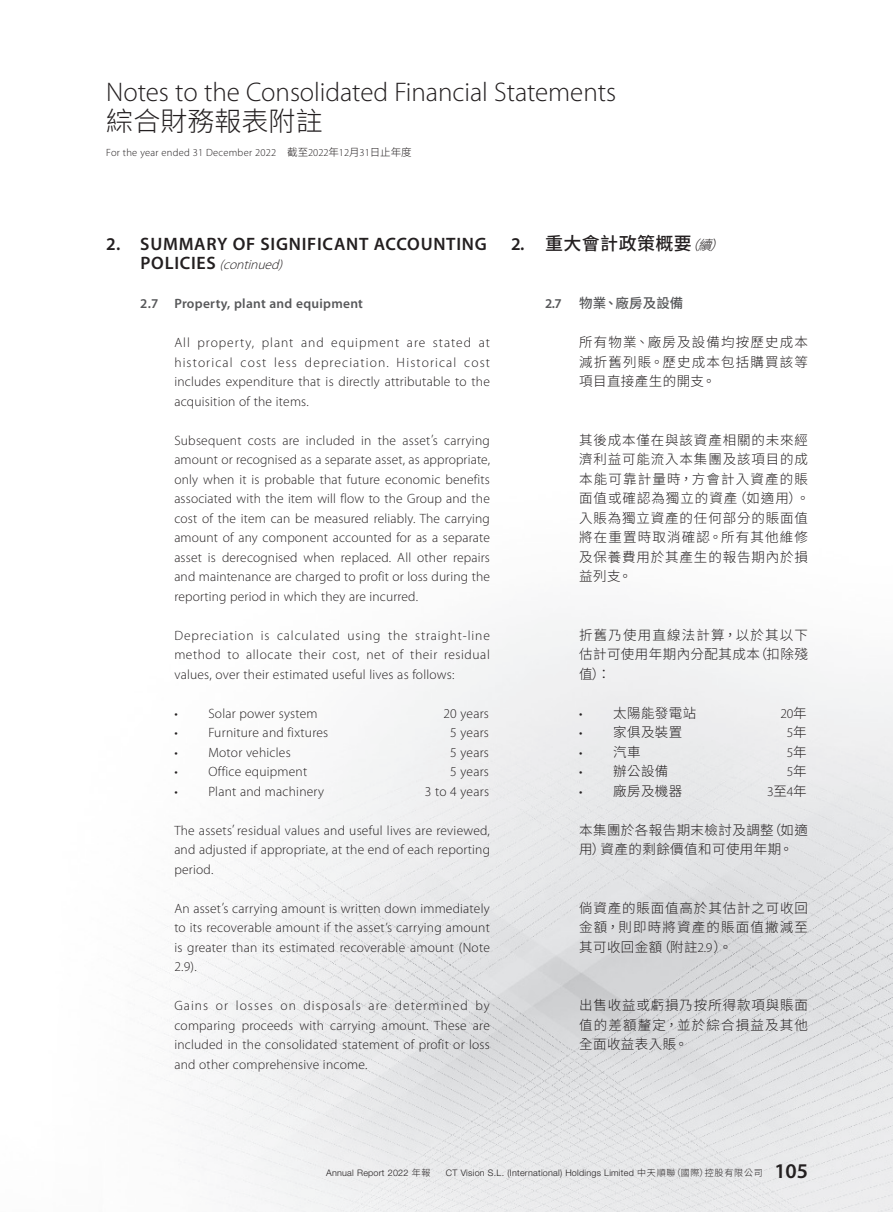
<style>
.page{position:relative;width:893px;height:1212px;background:#fff}
.page>*{position:absolute;margin:0;border:0;box-sizing:border-box;transform-origin:0 0}
.t1{font:300 27px "Myriad Pro";letter-spacing:-.005em;color:#231f20}
.t2{font:300 27px "Source Han Sans TC";color:#231f20}
.t3{font:600 21px "Myriad Pro";color:#231f20}
.Heading_1{font:600 18px "Myriad Pro";letter-spacing:.04em;color:#231f20}
.C_Heading_1{font:500 18px "Source Han Sans TC";letter-spacing:.02em;color:#231f20}
.Body_Text{font:300 13.5px/19.5px "Myriad Pro";letter-spacing:.015em;color:#231f20;text-align:justify}
.C_Body_Text{font:300 13.5px/19.5px "Source Han Sans TC";letter-spacing:.065em;color:#231f20;text-align:justify}
.C_Body_Text-2{font:300 13.5px/19.5px "Source Han Sans TC";letter-spacing:.03em;color:#231f20}
.Heading_2{font:600 13.5px "Myriad Pro";letter-spacing:.02em;color:#57585a}
.Heading_1-2{font:italic 300 13.5px "Myriad Pro";color:#231f20}
.C_Body_Text-3{font:300 13.5px "Myriad Pro";color:#231f20}
.C_Heading_2{font:500 13.5px "Source Han Sans TC";letter-spacing:.01em;color:#57585a}
.C_Heading_2-2{font:600 13.5px "Myriad Pro";color:#57585a}
.t4{font:300 10.5px "Myriad Pro";letter-spacing:.02em;color:#231f20}
.t5{font:300 9px "Helvetica Neue LT Std";letter-spacing:.025em;color:#231f20}
.s1{font-family:"Source Han Sans TC"}
.s2{font-weight:600;font-style:normal;font-size:18px}
.s3{font-family:"Myriad Pro";font-weight:600}
.s4{font-weight:300;font-style:italic;font-size:13.5px}
.s5{font-family:"Myriad Pro"}
</style>
<div class="page">
<img style="left:151px;top:619px;width:742px;height:593px">
<h1 class="t1" style="left:106px;top:76px;width:511px">Notes to the Consolidated Financial Statements</h1>
<h1 class="t2" style="left:106px;top:106px;width:218px">綜合財務報表附註</h1>
<p class="t4" style="left:106px;top:146px;width:307px">For the year ended 31 December 2022 <span class="s1">截至</span>2022<span class="s1">年</span>12<span class="s1">月</span>31<span class="s1">日止年度</span></p>
<p class="Heading_1" style="left:106px;top:232px;width:382px">2. SUMMARY OF SIGNIFICANT ACCOUNTING</p>
<p class="Heading_1-2" style="left:140px;top:257px;width:147px"><span class="s2">P O L I C I E S</span> (continued)</p>
<p class="Heading_2" style="left:140px;top:295px;width:224px">2.7 Property, plant and equipment</p>
<p class="Body_Text" style="left:174px;top:333px;width:317px">All property, plant and equipment are stated at historical cost less depreciation. Historical cost includes expenditure that is directly attributable to the acquisition of the items.</p>
<p class="Body_Text" style="left:174px;top:430px;width:317px">Subsequent costs are included in the asset’s carrying amount or recognised as a separate asset, as appropriate, only when it is probable that future economic benefits associated with the item will flow to the Group and the cost of the item can be measured reliably. The carrying amount of any component accounted for as a separate asset is derecognised when replaced. All other repairs and maintenance are charged to profit or loss during the reporting period in which they are incurred.</p>
<p class="Body_Text" style="left:174px;top:625px;width:317px">Depreciation is calculated using the straight-line method to allocate their cost, net of their residual values, over their estimated useful lives as follows:</p>
<p class="Body_Text" style="left:174px;top:703px;width:145px">• Solar power system</p>
<p class="Body_Text" style="left:443px;top:703px;width:47px">20 years</p>
<p class="Body_Text" style="left:174px;top:723px;width:155px">• Furniture and fixtures</p>
<p class="Body_Text" style="left:450px;top:723px;width:40px">5 years</p>
<p class="Body_Text" style="left:174px;top:742px;width:118px">• Motor vehicles</p>
<p class="Body_Text" style="left:450px;top:742px;width:40px">5 years</p>
<p class="Body_Text" style="left:174px;top:762px;width:134px">• Office equipment</p>
<p class="Body_Text" style="left:450px;top:762px;width:40px">5 years</p>
<p class="Body_Text" style="left:174px;top:781px;width:151px">• Plant and machinery</p>
<p class="Body_Text" style="left:425px;top:781px;width:66px">3 to 4 years</p>
<p class="Body_Text" style="left:174px;top:820px;width:317px">The assets’ residual values and useful lives are reviewed, and adjusted if appropriate, at the end of each reporting period.</p>
<p class="Body_Text" style="left:174px;top:898px;width:317px">An asset’s carrying amount is written down immediately to its recoverable amount if the asset’s carrying amount is greater than its estimated recoverable amount (Note 2.9).</p>
<p class="Body_Text" style="left:174px;top:996px;width:317px">Gains or losses on disposals are determined by comparing proceeds with carrying amount. These are included in the consolidated statement of profit or loss and other comprehensive income.</p>
<p class="C_Heading_1" style="left:511px;top:233px;width:224px"><span class="s3">2.</span> 重大會計政策概要<span class="s4">（續）</span></p>
<p class="C_Heading_2-2" style="left:545px;top:295px;width:18px">2.7</p>
<p class="C_Heading_2" style="left:579px;top:296px;width:106px">物業、廠房及設備</p>
<p class="C_Body_Text" style="left:579px;top:333px;width:230px">所有物業、廠房及設備均按歷史成本減折舊列賬。歷史成本包括購買該等項目直接產生的開支。</p>
<p class="C_Body_Text" style="left:579px;top:430px;width:232px;text-align:left">其後成本僅在與該資產相關的未來經濟利益可能流入本集團及該項目的成本能可靠計量時，方會計入資產的賬面值或確認為獨立的資產（如適用）。入賬為獨立資產的任何部分的賬面值將在重置時取消確認。所有其他維修及保養費用於其產生的報告期內於損益列支。</p>
<p class="C_Body_Text" style="left:579px;top:625px;width:230px">折舊乃使用直線法計算，以於其以下估計可使用年期內分配其成本（扣除殘值）：</p>
<p class="C_Body_Text" style="left:579px;top:703px;width:119px"><span class="s5">•</span> 太陽能發電站</p>
<p class="C_Body_Text-3" style="left:780px;top:705px;width:28px">20<span class="s1">年</span></p>
<p class="C_Body_Text" style="left:579px;top:723px;width:105px"><span class="s5">•</span> 家俱及裝置</p>
<p class="C_Body_Text-3" style="left:787px;top:725px;width:21px">5<span class="s1">年</span></p>
<p class="C_Body_Text" style="left:579px;top:742px;width:63px"><span class="s5">•</span> 汽車</p>
<p class="C_Body_Text-3" style="left:787px;top:744px;width:21px">5<span class="s1">年</span></p>
<p class="C_Body_Text" style="left:579px;top:762px;width:91px"><span class="s5">•</span> 辦公設備</p>
<p class="C_Body_Text-3" style="left:787px;top:764px;width:21px">5<span class="s1">年</span></p>
<p class="C_Body_Text" style="left:579px;top:781px;width:105px"><span class="s5">•</span> 廠房及機器</p>
<p class="C_Body_Text-3" style="left:767px;top:783px;width:41px">3<span class="s1">至</span>4<span class="s1">年</span></p>
<p class="C_Body_Text-2" style="left:579px;top:820px;width:230px">本集團於各報告期末檢討及調整（如適用）資產的剩餘價值和可使用年期。</p>
<p class="C_Body_Text" style="left:579px;top:898px;width:230px">倘資產的賬面值高於其估計之可收回金額，則即時將資產的賬面值撇減至其可收回金額（附註<span class="s5">2.9</span>）。</p>
<p class="C_Body_Text" style="left:579px;top:996px;width:230px">出售收益或虧損乃按所得款項與賬面值的差額釐定，並於綜合損益及其他全面收益表入賬。</p>
<p class="t5" style="left:326px;top:1167px;width:106px">Annual Report 2022 <span class="s1">年報</span></p>
<p class="t5" style="left:446px;top:1167px;width:319px">CT Vision S.L. (International) Holdings Limited <span class="s1">中天順聯（國際）控股有限公司</span></p>
<h2 class="t3" style="left:774px;top:1157px;width:35px">105</h2>
</div>
